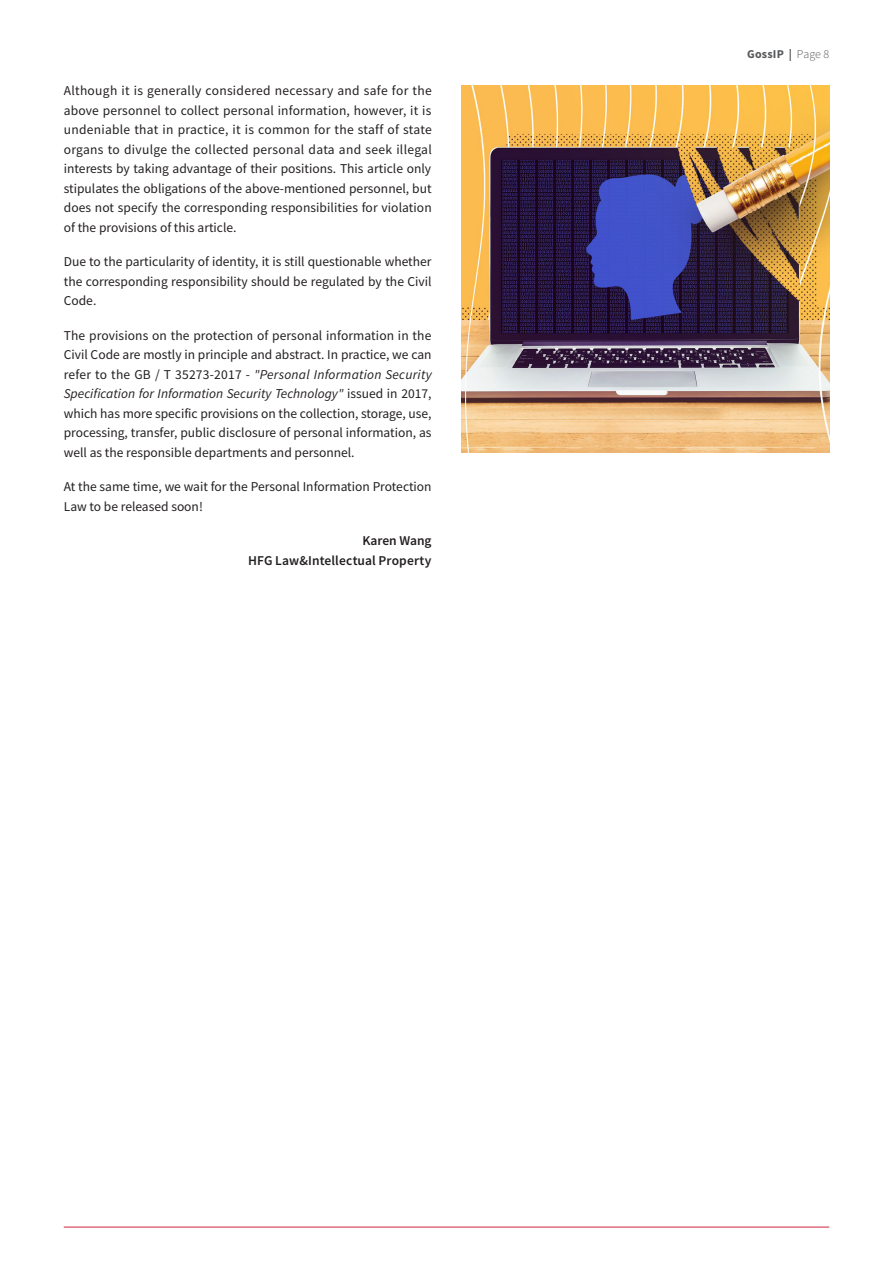
<style>
.page{position:relative;width:893px;height:1276px;background:#fff}
.page>*{position:absolute;margin:0;border:0;box-sizing:border-box;transform-origin:0 0}
.t1{font:13.5px/19.5px "Source Sans Pro";color:#231f20;text-align:justify}
.t2{font:600 13.5px "Source Sans Pro";letter-spacing:.005em;color:#231f20}
.t3{font:700 12px "Source Sans Pro";letter-spacing:.015em;color:#57585a}
.s1{font-style:italic}
.s2{font-weight:300}
</style>
<div class="page">
<hr style="left:64px;top:1226px;width:765px;height:1px;background:#d1223e">
<img style="left:461px;top:85px;width:368px;height:368px">
<p class="t1" style="left:64px;top:81px;width:370px">Although it is generally considered necessary and safe for the above personnel to collect personal information, however, it is undeniable that in practice, it is common for the staff of state organs to divulge the collected personal data and seek illegal interests by taking advantage of their positions. This article only stipulates the obligations of the above-mentioned personnel, but does not specify the corresponding responsibilities for violation of the provisions of this article.</p>
<p class="t1" style="left:64px;top:252px;width:369px">Due to the particularity of identity, it is still questionable whether the corresponding responsibility should be regulated by the Civil Code.</p>
<p class="t1" style="left:64px;top:325px;width:369px">The provisions on the protection of personal information in the Civil Code are mostly in principle and abstract. In practice, we can refer to the GB / T 35273-2017 - <span class="s1">"Personal Information Security Specification for Information Security Technology"</span> issued in 2017, which has more specific provisions on the collection, storage, use, processing, transfer, public disclosure of personal information, as well as the responsible departments and personnel.</p>
<p class="t1" style="left:64px;top:477px;width:369px">At the same time, we wait for the Personal Information Protection<br>Law to be released soon!</p>
<p class="t2" style="left:362px;top:532px;width:71px">Karen Wang</p>
<p class="t2" style="left:248px;top:551px;width:185px">HFG Law&amp;Intellectual Property</p>
<p class="t3" style="left:747px;top:46px;width:84px">GossIP | <span class="s2">Page 8</span></p>
</div>
